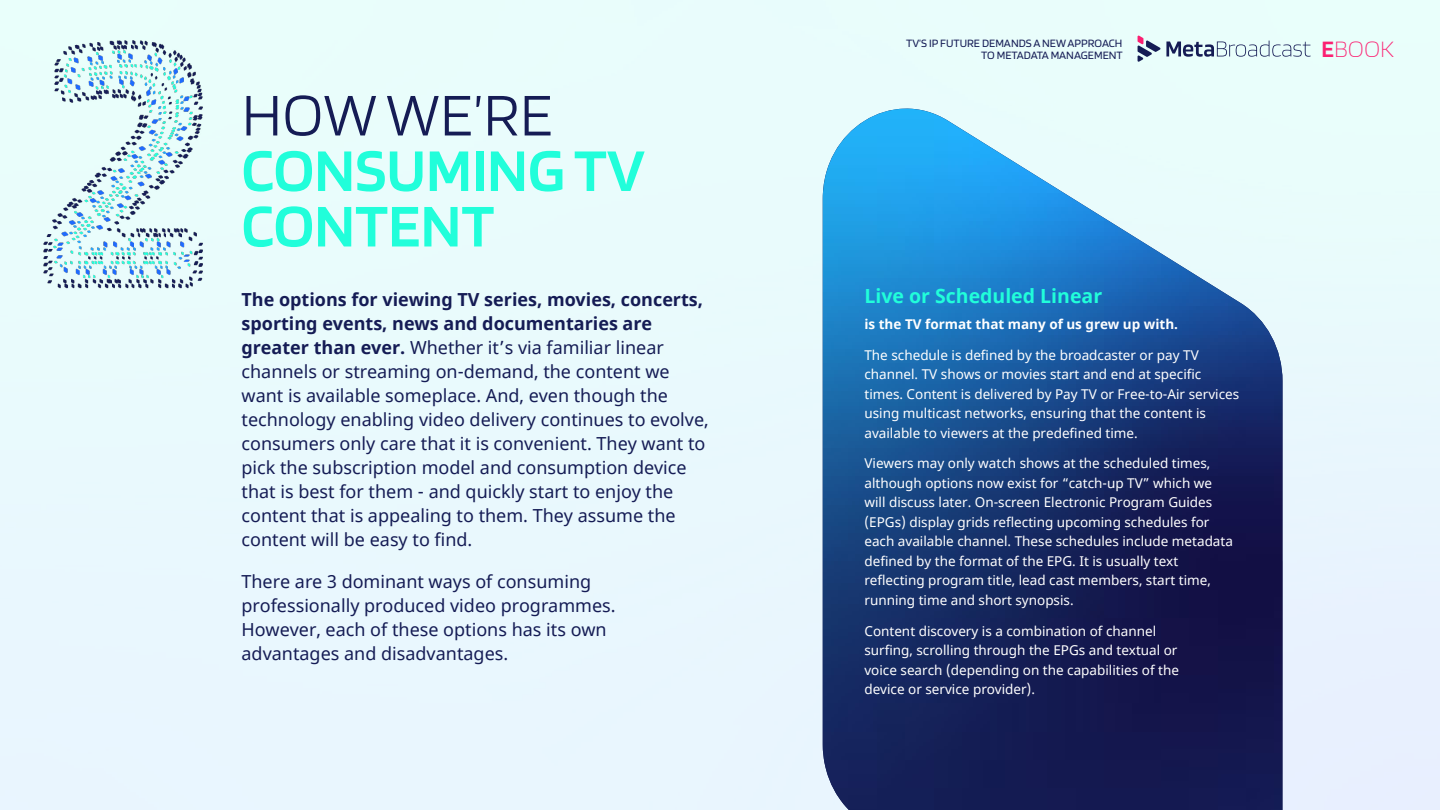
<style>
.page{position:relative;width:1440px;height:810px;background:#fff}
.page>*{position:absolute;margin:0;border:0;box-sizing:border-box;transform-origin:0 0}
.t1{font:600 63px/55.5px "Blinker";color:#21feda}
.t2{font:300 63px "Blinker";color:#151c55}
.t3{font:200 24.53px "Blinker";color:#fb2072}
.t4{font:700 19.5px "Noto Sans";color:#21feda}
.t5{font:18px/24px "Noto Sans";color:#151c55}
.t6{font:13.5px/19.5px "Noto Sans";color:#fff}
.t7{font:700 13.5px "Noto Sans";color:#fff}
.t8{font:11.77px/11.8px "Blinker";color:#151c55;text-align:right}
.s1{font-weight:700}
.s2{font-weight:600}
</style>
<div class="page">
<svg style="left:1138px;top:35px;width:173px;height:27px;background:#c5d6dd"></svg>
<div style="left:823px;top:86px;width:460px;height:23px;background:#e9fdfb"></div>
<img style="left:823px;top:109px;width:460px;height:701px">
<img style="left:19px;top:0;width:241px;height:330px">
<h1 class="t2" style="left:242px;top:83px;width:313px">HOW WE’RE</h1>
<h1 class="t1" style="left:242px;top:144px;width:405px">CONSUMING TV<br>CONTENT</h1>
<p class="t5" style="left:242px;top:288px;width:469px"><span class="s1">The options for viewing TV series, movies, concerts, sporting events, news and documentaries are greater than ever.</span> Whether it’s via familiar linear channels or streaming on-demand, the content we want is available someplace. And, even though the technology enabling video delivery continues to evolve, consumers only care that it is convenient. They want to pick the subscription model and consumption device that is best for them - and quickly start to enjoy the content that is appealing to them. They assume the content will be easy to find.</p>
<h3 class="t5" style="left:242px;top:571px;width:376px">There are 3 dominant ways of consuming professionally produced video programmes.<br>However, each of these options has its own advantages and disadvantages.</h3>
<p class="t8" style="left:906px;top:38px;width:218px">TV’S IP FUTURE DEMANDS A NEW APPROACH<br>TO METADATA MANAGEMENT</p>
<h2 class="t3" style="left:1321px;top:37px;width:74px"><span class="s2">E</span>BOOK</h2>
<h3 class="t4" style="left:864px;top:283px;width:239px">Live or Scheduled Linear</h3>
<p class="t7" style="left:864px;top:315px;width:315px">is the TV format that many of us grew up with.</p>
<p class="t6" style="left:864px;top:346px;width:376px">The schedule is defined by the broadcaster or pay TV channel. TV shows or movies start and end at specific times. Content is delivered by Pay TV or Free-to-Air services using multicast networks, ensuring that the content is available to viewers at the predefined time.</p>
<p class="t6" style="left:864px;top:454px;width:370px">Viewers may only watch shows at the scheduled times, although options now exist for “catch-up TV” which we will discuss later. On-screen Electronic Program Guides (EPGs) display grids reflecting upcoming schedules for each available channel. These schedules include metadata defined by the format of the EPG. It is usually text reflecting program title, lead cast members, start time, running time and short synopsis.</p>
<p class="t6" style="left:864px;top:621px;width:316px">Content discovery is a combination of channel surfing, scrolling through the EPGs and textual or voice search (depending on the capabilities of the device or service provider).</p>
</div>
